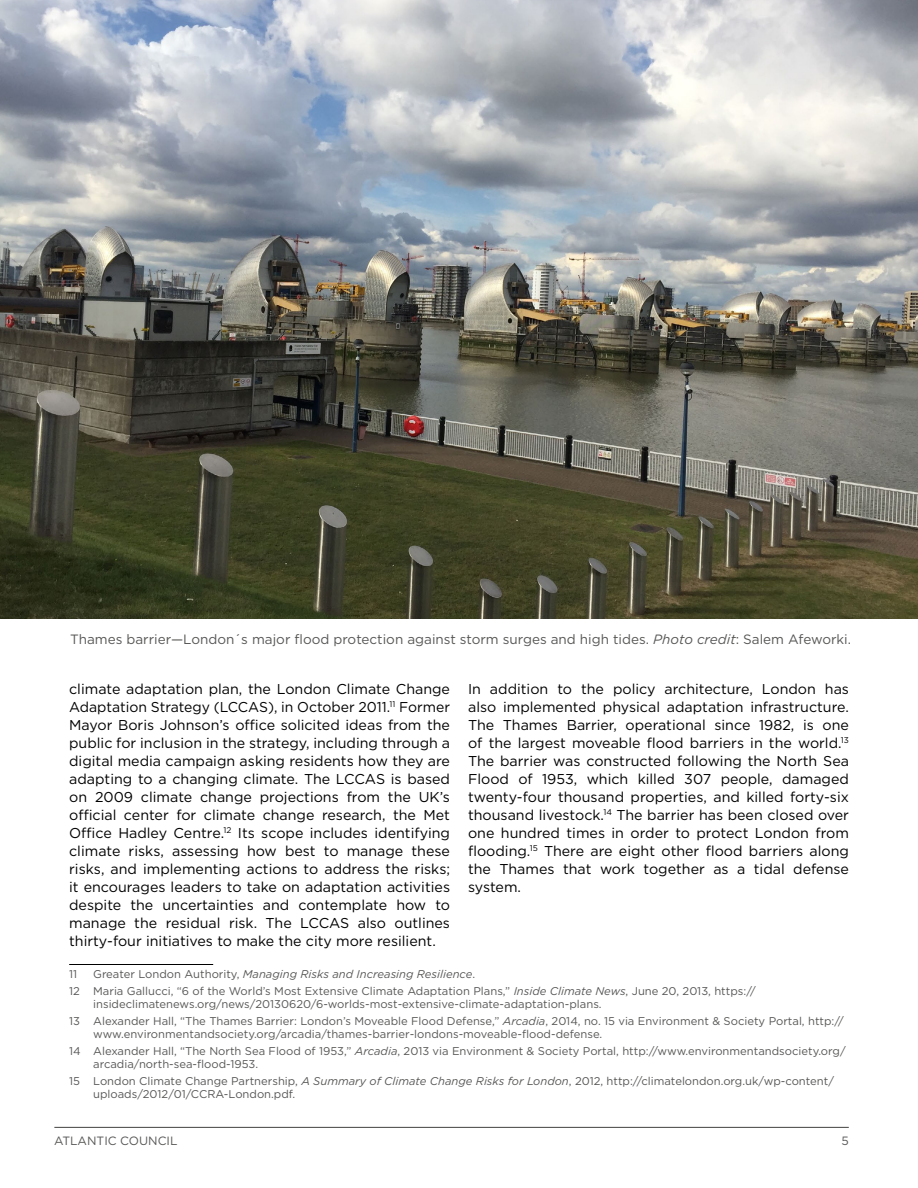
<style>
.page{position:relative;width:918px;height:1188px;background:#fff}
.page>*{position:absolute;margin:0;border:0;box-sizing:border-box;transform-origin:0 0}
.t1{font:14.25px/18px "Gotham";color:#000;text-align:justify}
.t2{font:13.5px "Gotham";color:#575756}
.t3{font:12px "Gotham";color:#575756}
.t4{font:11.25px/16.5px "Gotham";color:#575756}
.s1{font-style:italic}
</style>
<div class="page">
<hr style="left:54px;top:1127px;width:795px;height:1px;background:#575756">
<hr style="left:69px;top:964px;width:144px;height:1px;background:#000">
<img style="left:0;top:0;width:918px;height:619px">
<p class="t2" style="left:70px;top:631px;width:782px">Thames barrier—London´s major flood protection against storm surges and high tides. <span class="s1">Photo credit</span>: Salem Afeworki.</p>
<p class="t1" style="left:69px;top:679px;width:382px">climate adaptation plan, the London Climate Change Adaptation Strategy (LCCAS), in October 2011.<sup>11</sup> Former Mayor Boris Johnson’s office solicited ideas from the public for inclusion in the strategy, including through a digital media campaign asking residents how they are adapting to a changing climate. The LCCAS is based on 2009 climate change projections from the UK’s official center for climate change research, the Met Office Hadley Centre.<sup>12</sup> Its scope includes identifying climate risks, assessing how best to manage these risks, and implementing actions to address the risks; it encourages leaders to take on adaptation activities despite the uncertainties and contemplate how to manage the residual risk. The LCCAS also outlines thirty-four initiatives to make the city more resilient.</p>
<p class="t4" style="left:69px;top:966px;width:10px">11</p>
<p class="t1" style="left:468px;top:679px;width:382px">In addition to the policy architecture, London has also implemented physical adaptation infrastructure.<br>The Thames Barrier, operational since 1982, is one of the largest moveable flood barriers in the world.<sup>13<br></sup>The barrier was constructed following the North Sea Flood of 1953, which killed 307 people, damaged twenty-four thousand properties, and killed forty-six thousand livestock.<sup>14</sup> The barrier has been closed over one hundred times in order to protect London from flooding.<sup>15</sup> There are eight other flood barriers along the Thames that work together as a tidal defense system.</p>
<p class="t4" style="left:69px;top:966px;width:688px;text-indent:24px">Greater London Authority, <span class="s1">Managing Risks and Increasing Resilience</span>.<br>12 Maria Gallucci, “6 of the World’s Most Extensive Climate Adaptation Plans,” <span class="s1">Inside Climate News</span>, June 20, 2013, https://</p>
<p class="t4" style="left:69px;top:996px;width:776px;text-indent:24px">insideclimatenews.org/news/20130620/6-worlds-most-extensive-climate-adaptation-plans.<br>13 Alexander Hall, “The Thames Barrier: London’s Moveable Flood Defense,” <span class="s1">Arcadia</span>, 2014, no. 15 via Environment &amp; Society Portal, http://</p>
<p class="t4" style="left:69px;top:1026px;width:778px;text-indent:24px">www.environmentandsociety.org/arcadia/thames-barrier-londons-moveable-flood-defense.<br>14 Alexander Hall, “The North Sea Flood of 1953,” <span class="s1">Arcadia</span>, 2013 via Environment &amp; Society Portal, http://www.environmentandsociety.org/</p>
<p class="t4" style="left:69px;top:1056px;width:766px;text-indent:24px">arcadia/north-sea-flood-1953.<br>15 London Climate Change Partnership, <span class="s1">A Summary of Climate Change Risks for London</span>, 2012, http://climatelondon.org.uk/wp-content/</p>
<p class="t4" style="left:93px;top:1086px;width:204px">uploads/2012/01/CCRA-London.pdf.</p>
<p class="t3" style="left:54px;top:1133px;width:125px">ATLANTIC COUNCIL</p>
<p class="t3" style="left:842px;top:1133px;width:9px">5</p>
</div>
